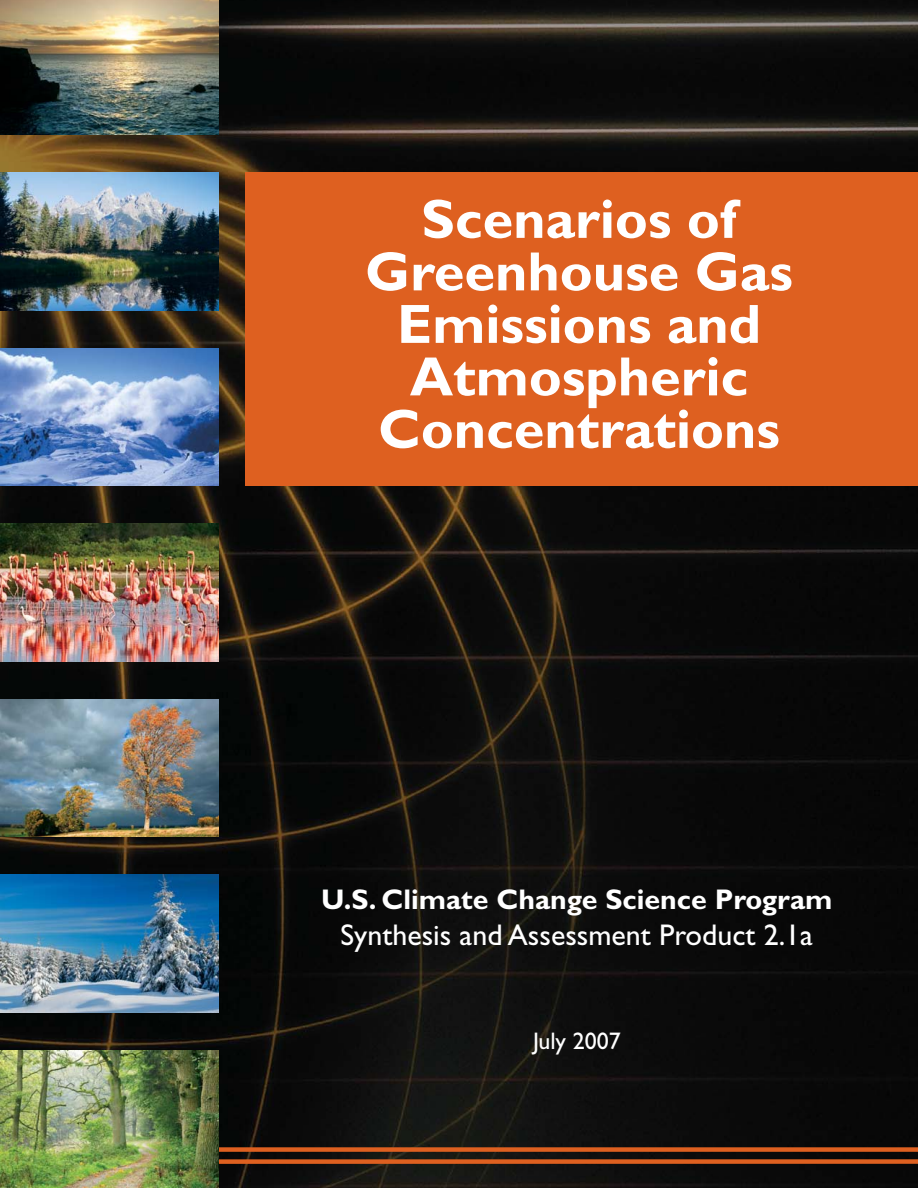
<style>
.page{position:relative;width:918px;height:1188px;background:#fff}
.page>*{position:absolute;margin:0;border:0;box-sizing:border-box;transform-origin:0 0}
.t1{font:700 55.5px/52.5px "Gill Sans";color:#fff;text-align:center}
.t2{font:30px "Gill Sans";color:#fff}
.t3{font:700 28.5px "Gill Sans";color:#fff}
.t4{font:24px "Gill Sans";color:#fff}
</style>
<div class="page">
<img style="left:0;top:0;width:918px;height:1188px">
<div style="left:245px;top:173px;width:673px;height:313px;background:#de6020"></div>
<div style="left:12px;top:1159px;width:906px;height:5px;background:#de6020"></div>
<div style="left:12px;top:1147px;width:906px;height:5px;background:#de6020"></div>
<img style="left:0;top:0;width:218px;height:135px">
<img style="left:0;top:173px;width:218px;height:137px">
<img style="left:0;top:348px;width:218px;height:138px">
<img style="left:0;top:524px;width:218px;height:138px">
<img style="left:0;top:699px;width:218px;height:138px">
<img style="left:0;top:875px;width:218px;height:137px">
<img style="left:0;top:1050px;width:218px;height:138px">
<p class="t1" style="left:365px;top:199px;width:429px">Scenarios of<br>Greenhouse Gas<br>Emissions and<br>Atmospheric<br>Concentrations</p>
<p class="t3" style="left:321px;top:890px;width:513px">U.S. Climate Change Science Program</p>
<p class="t2" style="left:341px;top:925px;width:474px">Synthesis and Assessment Product 2.1a</p>
<p class="t4" style="left:533px;top:1033px;width:89px">July 2007</p>
</div>
